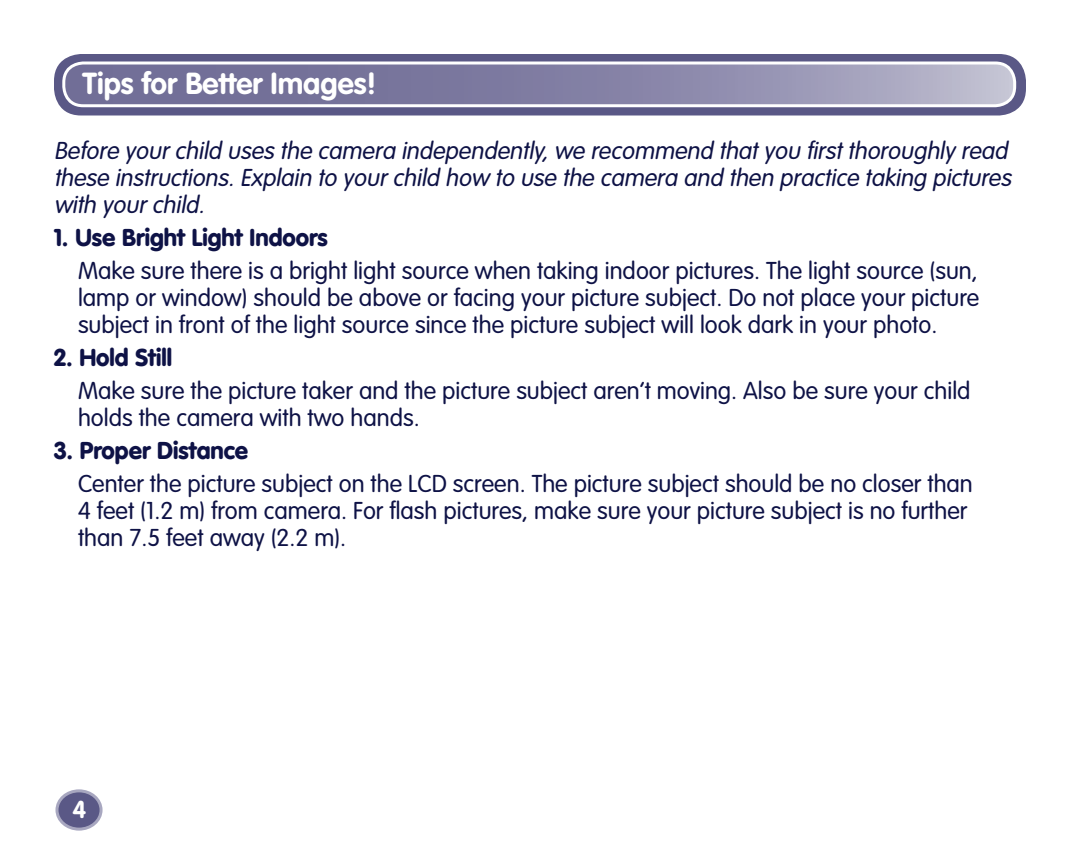
<style>
.page{position:relative;width:1080px;height:864px;background:#fff}
.page>*{position:absolute;margin:0;border:0;box-sizing:border-box;transform-origin:0 0}
.t1{font:700 30px "VAG Rounded Std";color:#fff}
.t2{font:300 24px/27px "VAG Rounded Std";color:#0e1246}
.t3{font:italic 300 24px/27px "VAG Rounded Std";color:#0e1246}
.t4{font:900 24px "VAG Rounded Std";color:#0e1246}
.t5{font:700 24px "VAG Rounded Std";color:#fff}
</style>
<div class="page">
<div style="left:54px;top:54px;width:972px;height:62px;background:#5a5886;border-radius:27px"></div>
<svg style="left:64px;top:63px;width:951px;height:43px;background:#8986a8"></svg>
<div style="left:62px;top:62px;width:954px;height:45px;border:3px solid #fff;border-radius:19px"></div>
<div style="left:57px;top:791px;width:44px;height:38px;background:#5a5886;border-radius:50%"></div>
<div style="left:55px;top:789px;width:48px;height:42px;border:3px solid #a8a7c0;border-radius:50%"></div>
<p class="t1" style="left:83px;top:69px;width:296px">Tips for Better Images!</p>
<p class="t3" style="left:54px;top:139px;width:963px">Before yourchild uses the camera independently,we recommend thatyou firstthoroughly read these instructions.Explain to yourchild how to use the camera and then practice taking pictures with yourchild.</p>
<p class="t4" style="left:54px;top:226px;width:275px">1. Use Bright Light Indoors</p>
<p class="t2" style="left:78px;top:259px;width:903px;text-align:justify">Make sure there is a bright light source when taking indoor pictures. The light source (sun, lamp or window) should be above or facing your picture subject. Do not place your picture subject in front of the light source since the picture subject will look dark in your photo.</p>
<p class="t4" style="left:54px;top:346px;width:120px">2. Hold Still</p>
<p class="t2" style="left:78px;top:379px;width:894px">Make sure the picture taker and the picture subject aren’t moving. Also be sure your child holds the camera with two hands.</p>
<p class="t4" style="left:54px;top:439px;width:196px">3. Proper Distance</p>
<p class="t2" style="left:78px;top:472px;width:896px">Center the picture subject on the LCD screen. The picture subject should be no closer than<br>4 feet (1.2 m) from camera. For flash pictures, make sure your picture subject is no further than 7.5 feet away (2.2 m).</p>
<p class="t5" style="left:73px;top:798px;width:15px">4</p>
</div>
